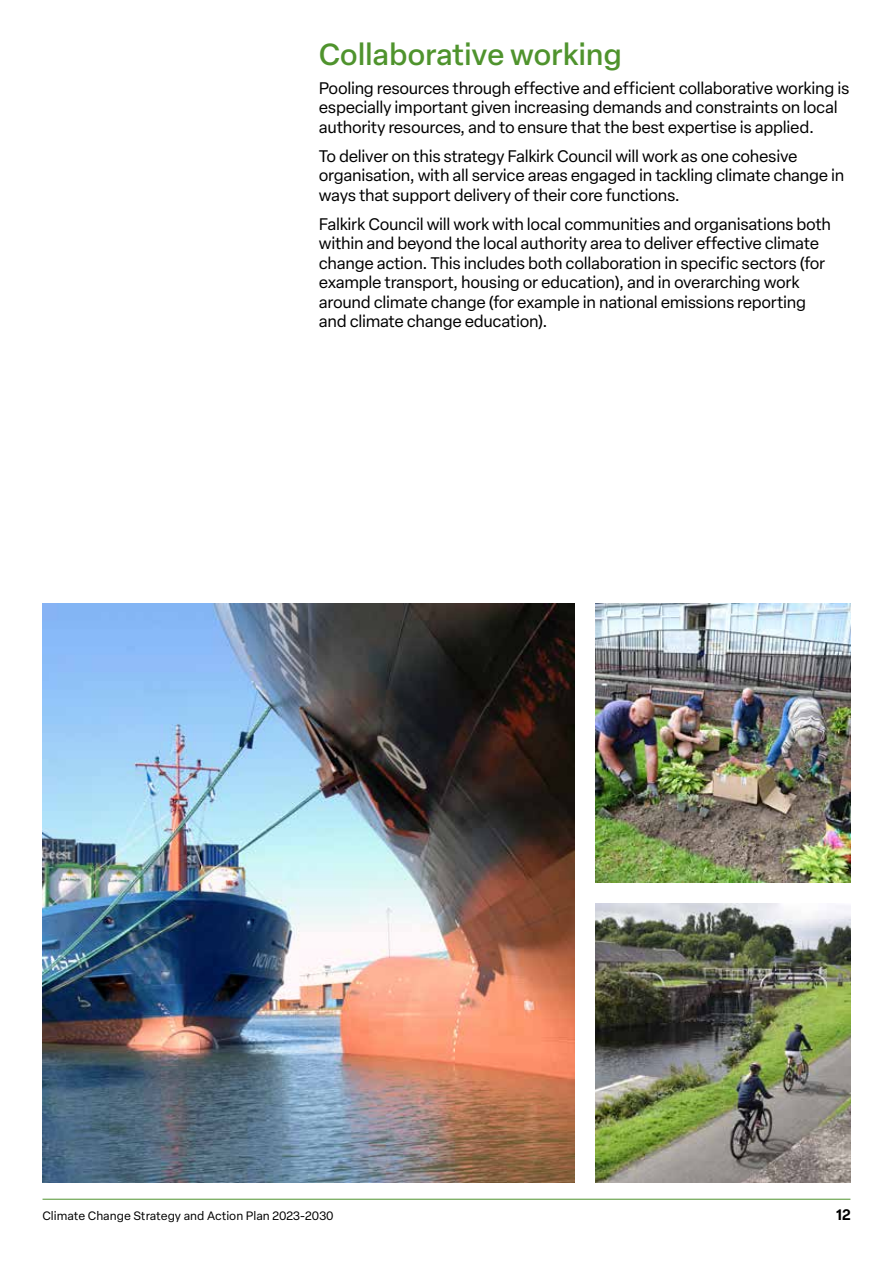
<style>
.page{position:relative;width:893px;height:1263px;background:#fff}
.page>*{position:absolute;margin:0;border:0;box-sizing:border-box;transform-origin:0 0}
.t1{font:500 30px "Elza Text";letter-spacing:-.01em;color:#4f932d}
.t2{font:16.5px/19.5px "Elza Text";letter-spacing:-.02em;color:#000}
.t3{font:600 15px "Elza Text";color:#000}
.t4{font:12px "Elza Text";color:#000}
</style>
<div class="page">
<hr style="left:43px;top:1199px;width:807px;height:1px;background:#4f932d">
<img style="left:43px;top:604px;width:531px;height:578px">
<img style="left:595px;top:604px;width:255px;height:278px">
<img style="left:595px;top:904px;width:255px;height:278px">
<h1 class="t1" style="left:319px;top:31px;width:305px">Collaborative working</h1>
<p class="t2" style="left:319px;top:77px;width:532px">Pooling resources through effective and efficient collaborative working is especially important given increasing demands and constraints on local authority resources, and to ensure that the best expertise is applied.</p>
<p class="t2" style="left:319px;top:145px;width:527px">To deliver on this strategy Falkirk Council will work as one cohesive organisation, with all service areas engaged in tackling climate change in ways that support delivery of their core functions.</p>
<p class="t2" style="left:319px;top:213px;width:514px">Falkirk Council will work with local communities and organisations both within and beyond the local authority area to deliver effective climate change action. This includes both collaboration in specific sectors (for example transport, housing or education), and in overarching work around climate change (for example in national emissions reporting and climate change education).</p>
<p class="t4" style="left:43px;top:1207px;width:293px">Climate Change Strategy and Action Plan 2023-2030</p>
<p class="t3" style="left:836px;top:1203px;width:16px">12</p>
</div>
